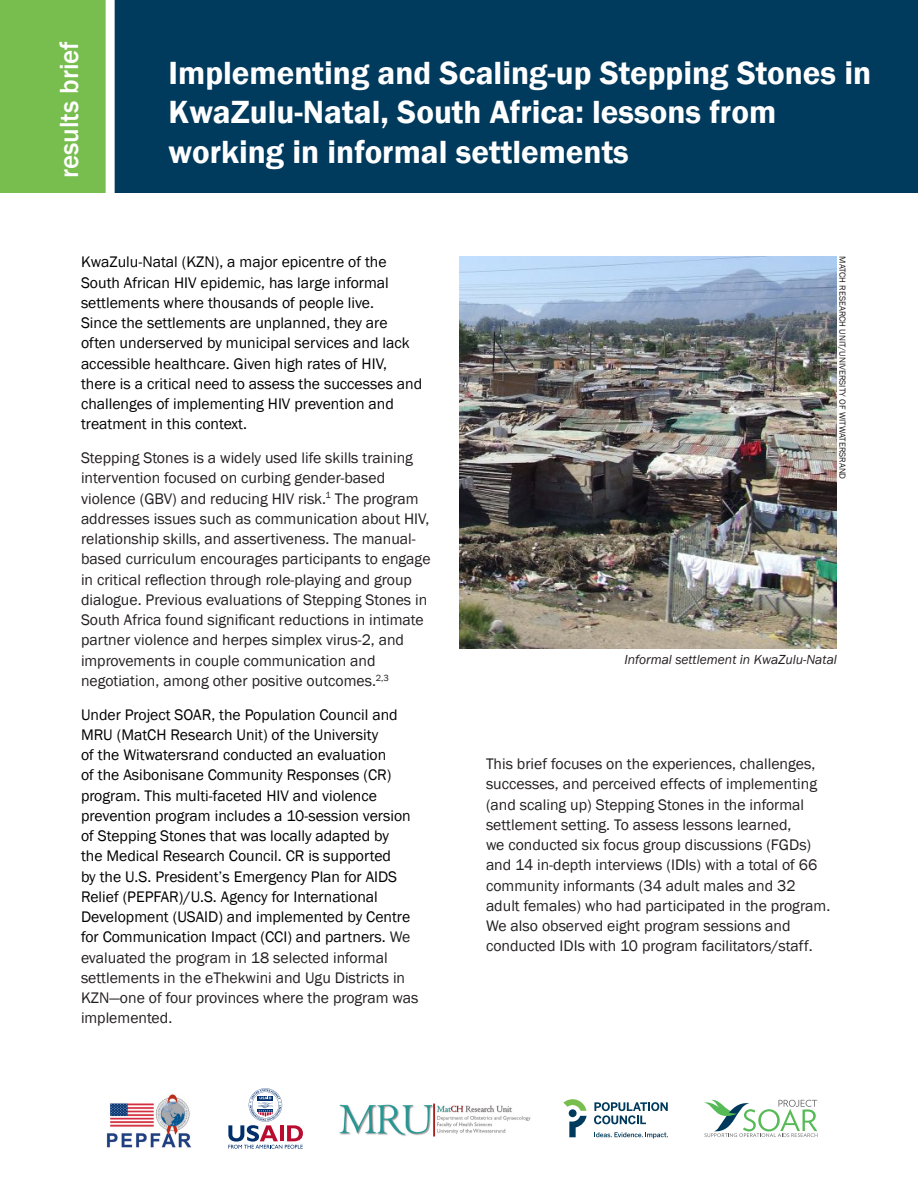
<style>
.page{position:relative;width:918px;height:1188px;background:#fff}
.page>*{position:absolute;margin:0;border:0;box-sizing:border-box;transform-origin:0 0}
.t1{font:600 33px/39.6px "Franklin Gothic";color:#fff}
.t2{font:500 27px "Franklin Gothic";color:#fff}
.t3{font:15.75px/20.2px "Franklin Gothic";color:#000}
.t4{font:15.75px/20.2px "Franklin Gothic";color:#231f20}
.t5{font:italic 13.5px "Franklin Gothic";color:#231f20}
.t6{font:9px "Franklin Gothic";color:#231f20}
.s1{color:#231f20}
</style>
<div class="page">
<div style="left:110px;top:0;width:808px;height:192px;background:#003a5d"></div>
<div style="left:0;top:0;width:110px;height:192px;background:#77be4e"></div>
<div style="left:106px;top:0;width:9px;height:199px;background:#fff"></div>
<img style="left:459px;top:256px;width:378px;height:393px">
<svg style="left:704px;top:1099px;width:113px;height:38px"></svg>
<svg style="left:228px;top:1088px;width:75px;height:61px"></svg>
<img style="left:106px;top:1094px;width:85px;height:54px">
<svg style="left:594px;top:1102px;width:74px;height:22px"></svg>
<svg style="left:563px;top:1099px;width:24px;height:38px"></svg>
<svg style="left:594px;top:1132px;width:74px;height:7px"></svg>
<img style="left:339px;top:1104px;width:192px;height:32px">
<p class="t2" style="left:52px;top:178px;width:139px;rotate:-90deg">results brief</p>
<p class="t1" style="left:169px;top:53px;width:704px">Implementing and Scaling-up Stepping Stones in<br>KwaZulu-Natal, South Africa: lessons from working in informal settlements</p>
<p class="t3" style="left:81px;top:252px;width:343px">KwaZulu-Natal (KZN), a major epicentre of the South African HIV epidemic, has large informal settlements where thousands of people live.<br>Since the settlements are unplanned, they are often underserved by municipal services and lack accessible healthcare. Given high rates of HIV, there is a critical need to assess the successes and challenges of implementing HIV prevention and treatment in this context.</p>
<p class="t4" style="left:81px;top:448px;width:351px">Stepping Stones is a widely used life skills training intervention focused on curbing gender-based violence (GBV) and reducing HIV risk.<sup>1</sup> The program addresses issues such as communication about HIV, relationship skills, and assertiveness. The manual&shy;based curriculum encourages participants to engage in critical reflection through role-playing and group dialogue. Previous evaluations of Stepping Stones in South Africa found significant reductions in intimate partner violence and herpes simplex virus-2, and improvements in couple communication and negotiation, among other positive outcomes.<sup>2,3</sup></p>
<p class="t3" style="left:81px;top:705px;width:339px">Under Project SOAR, the Population Council and MRU (MatCH Research Unit) of the University<br>of the Witwatersrand conducted an evaluation<br>of the Asibonisane Community Responses (CR) program. This multi-faceted HIV and violence prevention program includes a 10-session version of Stepping Stones that was locally adapted by<br>the Medical Research Council. CR is supported<br>by the U.S. President’s Emergency Plan for AIDS Relief (PEPFAR)/U.S. Agency for International Development (USAID) and implemented by Centre for Communication Impact (CCI) and partners. <span class="s1">We evaluated the program in 18 selected informal settlements in the eThekwini and Ugu Districts in KZN—one of four provinces where the program was implemented.</span></p>
<p class="t6" style="left:848px;top:256px;width:224px;rotate:90deg">MATCH RESEARCH UNIT/UNIVERSITY OF WITWATERSRAND</p>
<p class="t5" style="left:624px;top:651px;width:214px">Informal settlement in KwaZulu-Natal</p>
<p class="t4" style="left:486px;top:754px;width:346px">This brief focuses on the experiences, challenges, successes, and perceived effects of implementing (and scaling up) Stepping Stones in the informal settlement setting. To assess lessons learned,<br>we conducted six focus group discussions (FGDs) and 14 in-depth interviews (IDIs) with a total of 66 community informants (34 adult males and 32 adult females) who had participated in the program.<br>We also observed eight program sessions and conducted IDIs with 10 program facilitators/staff.</p>
</div>
